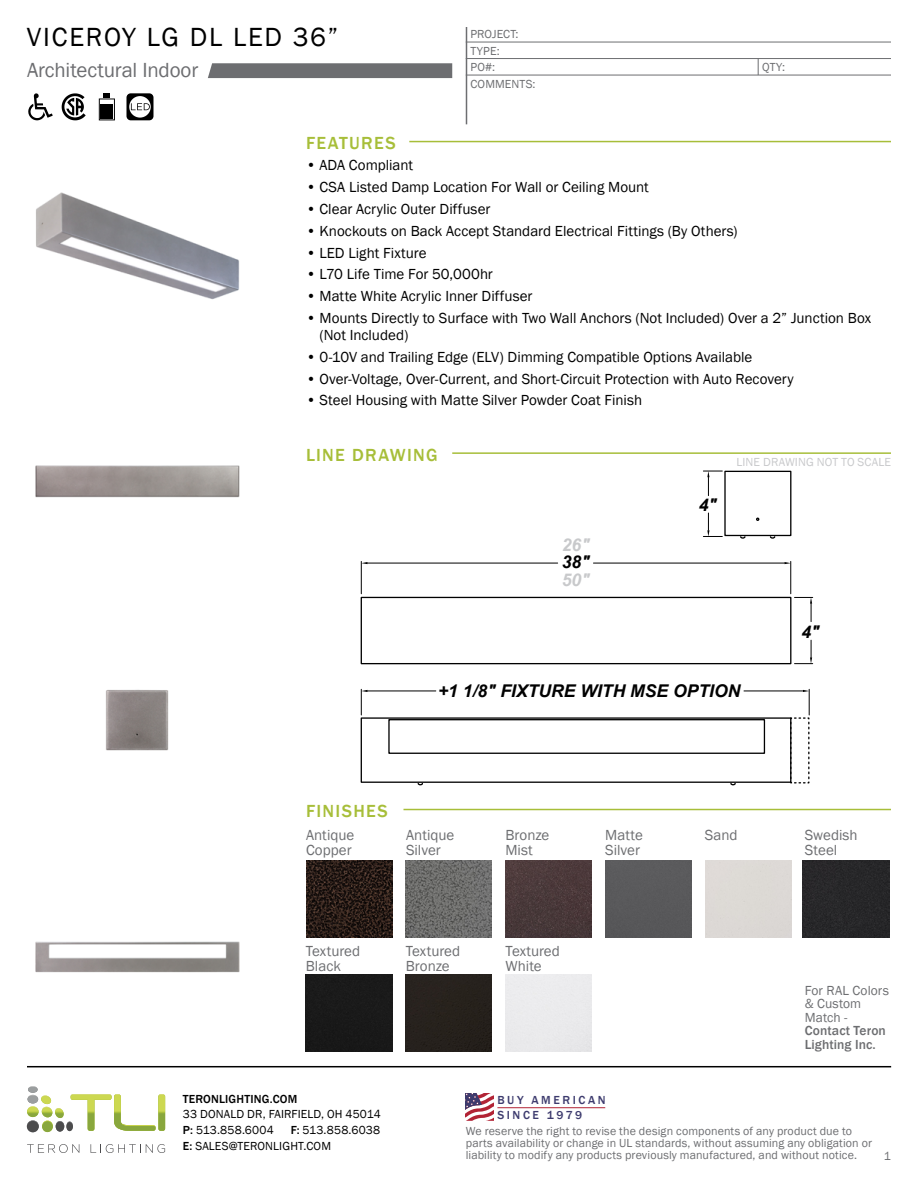
<style>
.page{position:relative;width:918px;height:1188px;background:#fff}
.page>*{position:absolute;margin:0;border:0;box-sizing:border-box;transform-origin:0 0}
.t1{font:27px "Franklin Gothic";letter-spacing:.06em;color:#000}
.t2{font:21px "Franklin Gothic";letter-spacing:-.01em;color:#6d6e71}
.t3{font:500 18px "Franklin Gothic";letter-spacing:.07em;color:#a7be39}
.t4{font:italic 700 17.55px "Arial";color:#010101}
.t5{font:italic 700 17.55px "Arial";color:#c8c9cb}
.t6{font:15px/16.5px "Franklin Gothic";color:#000}
.t7{font:15px/15px "Franklin Gothic";color:#6d6e71}
.t8{font:13.5px/13.5px "Franklin Gothic";letter-spacing:.005em;color:#6d6e71}
.t9{font:500 13.5px/13.5px "Franklin Gothic";letter-spacing:.01em;color:#6d6e71}
.t10{font:12px/12px "Franklin Gothic";letter-spacing:.01em;color:#6d6e71}
.t11{font:12px/15.8px "Franklin Gothic";letter-spacing:.015em;color:#000}
.t12{font:12px "Franklin Gothic";letter-spacing:.01em;color:#c8c9cb}
.t13{font:500 12px/15px "Franklin Gothic";letter-spacing:.215em;color:#3d3b6e}
.t14{font:500 12px "Franklin Gothic";letter-spacing:.015em;color:#000}
.s1{font-weight:500}
</style>
<div class="page">
<hr style="left:409px;top:141px;width:482px;height:1px;background:#a7be39">
<hr style="left:452px;top:452px;width:439px;height:2px;background:#a7be39">
<hr style="left:404px;top:809px;width:487px;height:1px;background:#a7be39">
<svg style="left:758px;top:59px;width:1px;height:16px"></svg>
<svg style="left:99px;top:93px;width:16px;height:27px"></svg>
<img style="left:306px;top:860px;width:86px;height:77px">
<div style="left:306px;top:975px;width:86px;height:77px;background:#191919"></div>
<img style="left:406px;top:860px;width:86px;height:77px">
<div style="left:406px;top:975px;width:86px;height:77px;background:#26211d"></div>
<img style="left:506px;top:860px;width:86px;height:77px">
<div style="left:605px;top:860px;width:87px;height:77px;background:#59595b"></div>
<div style="left:803px;top:860px;width:86px;height:77px;background:#272729"></div>
<svg style="left:126px;top:93px;width:27px;height:27px"></svg>
<svg style="left:62px;top:93px;width:24px;height:27px"></svg>
<svg style="left:28px;top:93px;width:25px;height:27px"></svg>
<svg style="left:208px;top:63px;width:244px;height:15px"></svg>
<img style="left:36px;top:192px;width:204px;height:108px">
<div style="left:361px;top:597px;width:430px;height:67px;border:1px solid #010101"></div>
<div style="left:361px;top:717px;width:430px;height:66px;border:1px solid #010101"></div>
<div style="left:388px;top:719px;width:377px;height:35px;border:1px solid #010101"></div>
<svg style="left:417px;top:782px;width:7px;height:4px"></svg>
<svg style="left:730px;top:782px;width:6px;height:4px"></svg>
<svg style="left:739px;top:536px;width:7px;height:3px"></svg>
<svg style="left:769px;top:536px;width:7px;height:3px"></svg>
<div style="left:724px;top:471px;width:67px;height:65px;border:1px solid #010101"></div>
<hr style="left:791px;top:561px;width:1px;height:33px;background:#010101">
<hr style="left:361px;top:561px;width:1px;height:33px;background:#010101">
<svg style="left:361px;top:562px;width:7px;height:2px"></svg>
<svg style="left:785px;top:562px;width:6px;height:2px"></svg>
<svg style="left:795px;top:640px;width:18px;height:24px"></svg>
<svg style="left:795px;top:597px;width:18px;height:25px"></svg>
<svg style="left:703px;top:513px;width:19px;height:24px"></svg>
<svg style="left:703px;top:471px;width:19px;height:25px"></svg>
<hr style="left:593px;top:563px;width:192px;height:1px;background:#010101">
<hr style="left:368px;top:563px;width:190px;height:1px;background:#010101">
<svg style="left:361px;top:689px;width:7px;height:26px"></svg>
<hr style="left:744px;top:691px;width:59px;height:1px;background:#010101">
<hr style="left:368px;top:691px;width:68px;height:1px;background:#010101">
<svg style="left:789px;top:689px;width:21px;height:95px"></svg>
<img style="left:35px;top:465px;width:205px;height:33px">
<img style="left:106px;top:689px;width:63px;height:62px">
<img style="left:27px;top:941px;width:219px;height:125px">
<hr style="left:466px;top:27px;width:1px;height:97px;background:#6d6e71">
<hr style="left:466px;top:42px;width:425px;height:1px;background:#6d6e71">
<hr style="left:466px;top:58px;width:425px;height:1px;background:#6d6e71">
<hr style="left:466px;top:75px;width:425px;height:1px;background:#6d6e71">
<hr style="left:27px;top:1066px;width:864px;height:1px;background:#000">
<svg style="left:27px;top:1086px;width:138px;height:46px"></svg>
<svg style="left:27px;top:1144px;width:52px;height:9px"></svg>
<svg style="left:91px;top:1144px;width:74px;height:9px"></svg>
<svg style="left:466px;top:1093px;width:28px;height:28px"></svg>
<hr style="left:497px;top:1107px;width:108px;height:1px;background:#b22335">
<h1 class="t1" style="left:27px;top:20px;width:313px">VICEROY LG DL LED 36”</h1>
<h2 class="t2" style="left:27px;top:57px;width:173px">Architectural Indoor</h2>
<p class="t3" style="left:306px;top:132px;width:91px">FEATURES</p>
<p class="t10" style="left:470px;top:26px;width:50px;line-height:16.4px">PROJECT:<br>TYPE:</p>
<p class="t10" style="left:470px;top:78px;width:67px">COMMENTS:</p>
<p class="t10" style="left:470px;top:61px;width:26px">PO#:</p>
<p class="t10" style="left:762px;top:61px;width:24px">QTY:</p>
<p class="t6" style="left:306px;top:157px;width:109px">• ADA Compliant</p>
<p class="t6" style="left:306px;top:179px;width:344px">• CSA Listed Damp Location For Wall or Ceiling Mount</p>
<p class="t6" style="left:306px;top:201px;width:186px">• Clear Acrylic Outer Diffuser</p>
<p class="t6" style="left:306px;top:223px;width:433px">• Knockouts on Back Accept Standard Electrical Fittings (By Others)</p>
<p class="t6" style="left:306px;top:245px;width:122px">• LED Light Fixture</p>
<p class="t6" style="left:306px;top:266px;width:188px">• L70 Life Time For 50,000hr</p>
<p class="t6" style="left:306px;top:288px;width:228px">• Matte White Acrylic Inner Diffuser</p>
<p class="t6" style="left:320px;top:310px;width:553px;text-indent:-14px">• Mounts Directly to Surface with Two Wall Anchors (Not Included) Over a 2” Junction Box (Not Included)</p>
<p class="t6" style="left:306px;top:349px;width:448px">• 0-10V and Trailing Edge (ELV) Dimming Compatible Options Available</p>
<p class="t6" style="left:306px;top:371px;width:489px">• Over-Voltage, Over-Current, and Short-Circuit Protection with Auto Recovery</p>
<p class="t6" style="left:306px;top:392px;width:338px">• Steel Housing with Matte Silver Powder Coat Finish</p>
<p class="t3" style="left:306px;top:444px;width:133px">LINE DRAWING</p>
<p class="t5" style="left:562px;top:533px;width:29px">26"</p>
<p class="t4" style="left:562px;top:551px;width:29px">38"</p>
<p class="t5" style="left:562px;top:568px;width:29px">50"</p>
<p class="t4" style="left:699px;top:493px;width:20px">4"</p>
<p class="t12" style="left:737px;top:455px;width:156px">LINE DRAWING NOT TO SCALE</p>
<p class="t4" style="left:801px;top:620px;width:20px">4"</p>
<p class="t4" style="left:438px;top:680px;width:304px">+1 1/8" FIXTURE WITH MSE OPTION</p>
<p class="t3" style="left:306px;top:800px;width:83px">FINISHES</p>
<p class="t7" style="left:306px;top:828px;width:50px">Antique<br>Copper</p>
<p class="t7" style="left:406px;top:828px;width:50px">Antique<br>Silver</p>
<p class="t7" style="left:506px;top:828px;width:45px">Bronze<br>Mist</p>
<p class="t7" style="left:605px;top:828px;width:39px">Matte<br>Silver</p>
<p class="t7" style="left:705px;top:828px;width:34px">Sand</p>
<p class="t7" style="left:805px;top:828px;width:54px">Swedish<br>Steel</p>
<p class="t7" style="left:306px;top:943px;width:56px">Textured<br>Black</p>
<p class="t7" style="left:406px;top:943px;width:56px">Textured<br>Bronze</p>
<p class="t7" style="left:506px;top:943px;width:56px">Textured<br>White</p>
<p class="t8" style="left:805px;top:984px;width:86px">For RAL Colors &amp; Custom<br>Match -</p>
<p class="t9" style="left:805px;top:1024px;width:83px">Contact Teron<br>Lighting Inc.</p>
<p class="t14" style="left:183px;top:1091px;width:116px">TERONLIGHTING.COM</p>
<p class="t11" style="left:183px;top:1107px;width:200px">33 DONALD DR, FAIRFIELD, OH 45014<br><span class="s1">P:</span> 513.858.6004</p>
<p class="t13" style="left:497px;top:1093px;width:110px">BUY AMERICAN<br>SINCE 1979</p>
<p class="t11" style="left:183px;top:1123px;width:199px;text-indent:108px"><span class="s1">F:</span> 513.858.6038<br><span class="s1">E:</span> SALES@TERONLIGHT.COM</p>
<p class="t10" style="left:466px;top:1125px;width:408px">We reserve the right to revise the design components of any product due to parts availability or change in UL standards, without assuming any obligation or liability to modify any products previously manufactured, and without notice.</p>
<p class="t10" style="left:884px;top:1150px;width:9px">1</p>
</div>
